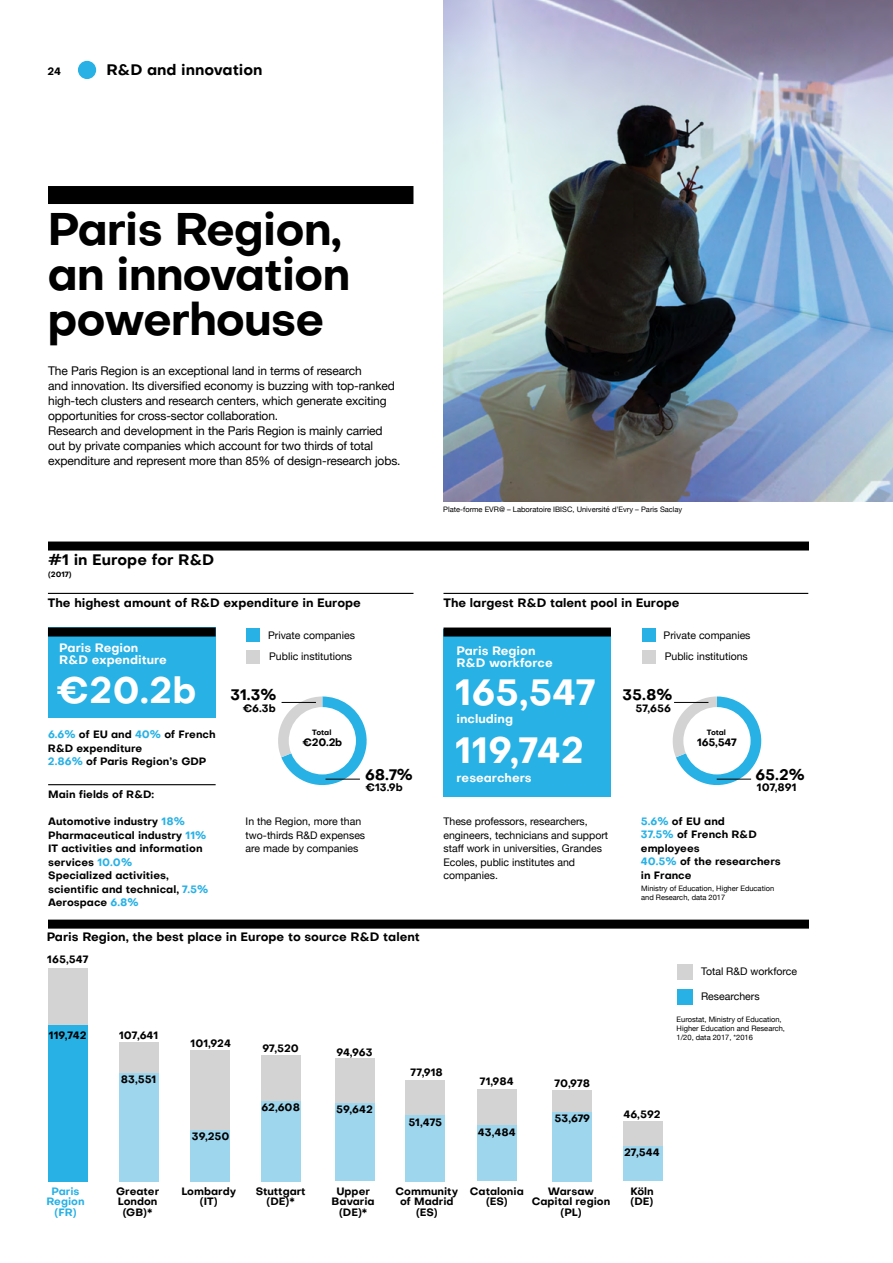
<style>
.page{position:relative;width:893px;height:1263px;background:#fff}
.page>*{position:absolute;margin:0;border:0;box-sizing:border-box;transform-origin:0 0}
.t1{font:700 45px/45px "Objectivity";letter-spacing:-.025em;color:#000}
.t2{font:700 36px "Objectivity";color:#fff}
.t3{font:700 15px "Objectivity";color:#000}
.t4{font:12px/15px "Helvetica Neue";letter-spacing:-.01em;color:#000}
.t5{font:700 12px "Objectivity";color:#000}
.t6{font:700 12px/12px "Objectivity";color:#fff}
.t7{font:700 10.5px/13.5px "Objectivity";color:#000;text-align:center}
.t8{font:10.5px/13.5px "Helvetica Neue";color:#000}
.t9{font:700 10.5px/10.5px "Objectivity";color:#27b1e5;text-align:center}
.t10{font:7.5px/9px "Helvetica Neue";color:#000}
.t11{font:700 7.5px "Objectivity";color:#000}
.s1{color:#27b1e5}
</style>
<div class="page">
<div style="left:48px;top:541px;width:761px;height:9px;background:#000"></div>
<div style="left:48px;top:920px;width:761px;height:9px;background:#000"></div>
<hr style="left:443px;top:593px;width:365px;height:1px;background:#000">
<hr style="left:48px;top:593px;width:365px;height:1px;background:#000">
<svg style="left:278px;top:696px;width:89px;height:90px"></svg>
<div style="left:289px;top:707px;width:67px;height:67px;background:#fff;border-radius:50%"></div>
<svg style="left:673px;top:696px;width:89px;height:89px"></svg>
<div style="left:683px;top:707px;width:68px;height:67px;background:#fff;border-radius:50%"></div>
<div style="left:246px;top:650px;width:14px;height:14px;background:#d3d3d3"></div>
<div style="left:642px;top:650px;width:14px;height:14px;background:#d3d3d3"></div>
<div style="left:246px;top:628px;width:14px;height:14px;background:#27b1e5"></div>
<div style="left:642px;top:628px;width:14px;height:14px;background:#27b1e5"></div>
<div style="left:48px;top:627px;width:168px;height:91px;background:#27b1e5"></div>
<div style="left:443px;top:629px;width:168px;height:167px;background:#27b1e5"></div>
<img style="left:443px;top:0;width:450px;height:501px">
<hr style="left:48px;top:784px;width:168px;height:1px;background:#000">
<div style="left:48px;top:186px;width:365px;height:18px;background:#000"></div>
<hr style="left:282px;top:702px;width:34px;height:1px;background:#000">
<hr style="left:674px;top:702px;width:34px;height:1px;background:#000">
<hr style="left:326px;top:779px;width:34px;height:1px;background:#000">
<hr style="left:717px;top:779px;width:34px;height:1px;background:#000">
<div style="left:48px;top:627px;width:168px;height:9px;background:#000"></div>
<div style="left:443px;top:627px;width:168px;height:9px;background:#000"></div>
<div style="left:677px;top:989px;width:15px;height:16px;background:#27b1e5"></div>
<div style="left:677px;top:964px;width:15px;height:15px;background:#d3d3d3"></div>
<div style="left:78px;top:61px;width:18px;height:18px;background:#27b1e5;border-radius:50%"></div>
<div style="left:48px;top:968px;width:39px;height:135px;background:#d3d3d3"></div>
<div style="left:119px;top:1042px;width:39px;height:71px;background:#d3d3d3"></div>
<div style="left:191px;top:1050px;width:39px;height:102px;background:#d3d3d3"></div>
<div style="left:261px;top:1055px;width:39px;height:97px;background:#d3d3d3"></div>
<div style="left:335px;top:1058px;width:39px;height:94px;background:#d3d3d3"></div>
<div style="left:406px;top:1080px;width:39px;height:72px;background:#d3d3d3"></div>
<div style="left:477px;top:1089px;width:39px;height:63px;background:#d3d3d3"></div>
<div style="left:553px;top:1090px;width:39px;height:62px;background:#d3d3d3"></div>
<div style="left:623px;top:1121px;width:39px;height:36px;background:#d3d3d3"></div>
<div style="left:48px;top:1025px;width:39px;height:156px;background:#27b1e5"></div>
<div style="left:119px;top:1073px;width:39px;height:108px;background:#9ed6ed"></div>
<div style="left:191px;top:1130px;width:39px;height:51px;background:#9ed6ed"></div>
<div style="left:261px;top:1101px;width:39px;height:80px;background:#9ed6ed"></div>
<div style="left:335px;top:1103px;width:39px;height:78px;background:#9ed6ed"></div>
<div style="left:406px;top:1115px;width:39px;height:66px;background:#9ed6ed"></div>
<div style="left:477px;top:1125px;width:39px;height:56px;background:#9ed6ed"></div>
<div style="left:553px;top:1112px;width:39px;height:69px;background:#9ed6ed"></div>
<div style="left:623px;top:1146px;width:39px;height:35px;background:#9ed6ed"></div>
<p class="t7" style="left:48px;top:64px;width:15px">24</p>
<h3 class="t3" style="left:106px;top:59px;width:158px">R&amp;D and innovation</h3>
<h1 class="t1" style="left:48px;top:206px;width:304px">Paris Region, an innovation powerhouse</h1>
<p class="t4" style="left:48px;top:364px;width:354px">The Paris Region is an exceptional land in terms of research<br>and innovation. Its diversified economy is buzzing with top-ranked high-tech clusters and research centers, which generate exciting opportunities for cross-sector collaboration.<br>Research and development in the Paris Region is mainly carried out by private companies which account for two thirds of total expenditure and represent more than 85% of design-research jobs.</p>
<h3 class="t3" style="left:48px;top:549px;width:168px">#1 in Europe for R&amp;D</h3>
<p class="t11" style="left:48px;top:569px;width:25px">(2017)</p>
<p class="t5" style="left:48px;top:594px;width:314px">The highest amount of R&amp;D expenditure in Europe</p>
<p class="t10" style="left:443px;top:505px;width:241px">Plate-forme EVR@ – Laboratoire IBISC, Université d’Evry – Paris Saclay</p>
<p class="t5" style="left:443px;top:594px;width:238px">The largest R&amp;D talent pool in Europe</p>
<p class="t8" style="left:268px;top:629px;width:88px">Private companies</p>
<p class="t8" style="left:664px;top:629px;width:88px">Private companies</p>
<p class="t6" style="left:59px;top:642px;width:109px">Paris Region<br>R&amp;D expenditure</p>
<p class="t6" style="left:456px;top:645px;width:98px">Paris Region<br>R&amp;D workforce</p>
<p class="t8" style="left:269px;top:650px;width:85px">Public institutions</p>
<p class="t8" style="left:665px;top:650px;width:85px">Public institutions</p>
<h2 class="t2" style="left:56px;top:665px;width:142px">€20.2b</h2>
<h2 class="t2" style="left:455px;top:666px;width:142px">165,547</h2>
<h3 class="t3" style="left:230px;top:684px;width:48px">31.3%</h3>
<h3 class="t3" style="left:622px;top:684px;width:52px">35.8%</h3>
<p class="t7" style="left:243px;top:701px;width:35px">€6.3b</p>
<p class="t7" style="left:635px;top:701px;width:37px">57,656</p>
<p class="t6" style="left:456px;top:713px;width:58px">including</p>
<p class="t7" style="left:48px;top:728px;width:169px;text-align:left"><span class="s1">6.6%</span> of EU and <span class="s1">40%</span> of French<br>R&amp;D expenditure<br><span class="s1">2.86%</span> of Paris Region’s GDP</p>
<p class="t7" style="left:48px;top:788px;width:108px">Main fields of R&amp;D:</p>
<p class="t7" style="left:48px;top:815px;width:162px;text-align:left">Automotive industry <span class="s1">18%<br></span>Pharmaceutical industry <span class="s1">11%<br></span>IT activities and information services <span class="s1">10.0%<br></span>Specialized activities, scientific and technical, <span class="s1">7.5%<br></span>Aerospace <span class="s1">6.8%</span></p>
<p class="t11" style="left:312px;top:726px;width:21px">Total</p>
<p class="t11" style="left:707px;top:726px;width:21px">Total</p>
<h2 class="t2" style="left:455px;top:724px;width:131px">119,742</h2>
<p class="t7" style="left:302px;top:736px;width:41px">€20.2b</p>
<p class="t7" style="left:697px;top:736px;width:41px">165,547</p>
<h3 class="t3" style="left:365px;top:763px;width:49px">68.7%</h3>
<h3 class="t3" style="left:755px;top:763px;width:51px">65.2%</h3>
<p class="t7" style="left:641px;top:814px;width:141px;text-align:left"><span class="s1">5.6%</span> of EU and<br><span class="s1">37.5%</span> of French R&amp;D employees<br><span class="s1">40.5%</span> of the researchers in France</p>
<p class="t6" style="left:456px;top:772px;width:77px">researchers</p>
<p class="t7" style="left:365px;top:780px;width:39px">€13.9b</p>
<p class="t7" style="left:757px;top:780px;width:41px">107,891</p>
<p class="t8" style="left:246px;top:815px;width:121px">In the Region, more than two-thirds R&amp;D expenses are made by companies</p>
<p class="t8" style="left:443px;top:815px;width:166px">These professors, researchers, engineers, technicians and support staff work in universities, Grandes<br>Ecoles, public institutes and companies.</p>
<p class="t10" style="left:641px;top:884px;width:134px">Ministry of Education, Higher Education and Research, data 2017</p>
<p class="t5" style="left:47px;top:928px;width:375px">Paris Region, the best place in Europe to source R&amp;D talent</p>
<p class="t7" style="left:47px;top:952px;width:42px">165,547</p>
<p class="t7" style="left:49px;top:1028px;width:39px">119,742</p>
<p class="t9" style="left:47px;top:1186px;width:39px">Paris<br>Region (FR)</p>
<p class="t7" style="left:119px;top:1028px;width:41px">107,641</p>
<p class="t7" style="left:121px;top:1073px;width:37px">83,551</p>
<p class="t7" style="left:191px;top:1036px;width:42px">101,924</p>
<p class="t7" style="left:192px;top:1130px;width:39px">39,250</p>
<p class="t7" style="left:262px;top:1042px;width:38px">97,520</p>
<p class="t7" style="left:261px;top:1100px;width:40px">62,608</p>
<p class="t7" style="left:336px;top:1045px;width:38px">94,963</p>
<p class="t7" style="left:336px;top:1103px;width:38px">59,642</p>
<p class="t7" style="left:411px;top:1065px;width:34px">77,918</p>
<p class="t7" style="left:408px;top:1115px;width:35px">51,475</p>
<p class="t7" style="left:480px;top:1074px;width:35px">71,984</p>
<p class="t7" style="left:478px;top:1125px;width:39px">43,484</p>
<p class="t7" style="left:555px;top:1076px;width:37px">70,978</p>
<p class="t7" style="left:554px;top:1111px;width:37px">53,679</p>
<p class="t7" style="left:623px;top:1107px;width:39px">46,592</p>
<p class="t7" style="left:624px;top:1146px;width:37px">27,544</p>
<p class="t7" style="left:396px;top:1186px;width:64px;line-height:10.5px">Community of Madrid (ES)</p>
<p class="t7" style="left:470px;top:1186px;width:55px;line-height:10.5px">Catalonia (ES)</p>
<p class="t7" style="left:116px;top:1186px;width:45px;line-height:10.5px">Greater<br>London (GB)*</p>
<p class="t7" style="left:181px;top:1186px;width:56px;line-height:10.5px">Lombardy (IT)</p>
<p class="t7" style="left:256px;top:1186px;width:51px;line-height:10.5px">Stuttgart (DE)*</p>
<p class="t7" style="left:630px;top:1186px;width:25px;line-height:10.5px;text-align:left">Köln (DE)</p>
<p class="t7" style="left:332px;top:1186px;width:45px;line-height:10.5px">Upper<br>Bavaria (DE)*</p>
<p class="t7" style="left:532px;top:1186px;width:80px;line-height:10.5px">Warsaw<br>Capital region (PL)</p>
<p class="t8" style="left:701px;top:965px;width:97px">Total R&amp;D workforce</p>
<p class="t8" style="left:701px;top:990px;width:60px">Researchers</p>
<p class="t10" style="left:677px;top:1015px;width:110px">Eurostat, Ministry of Education,<br>Higher Education and Research,<br>1/20, data 2017, *2016</p>
</div>
